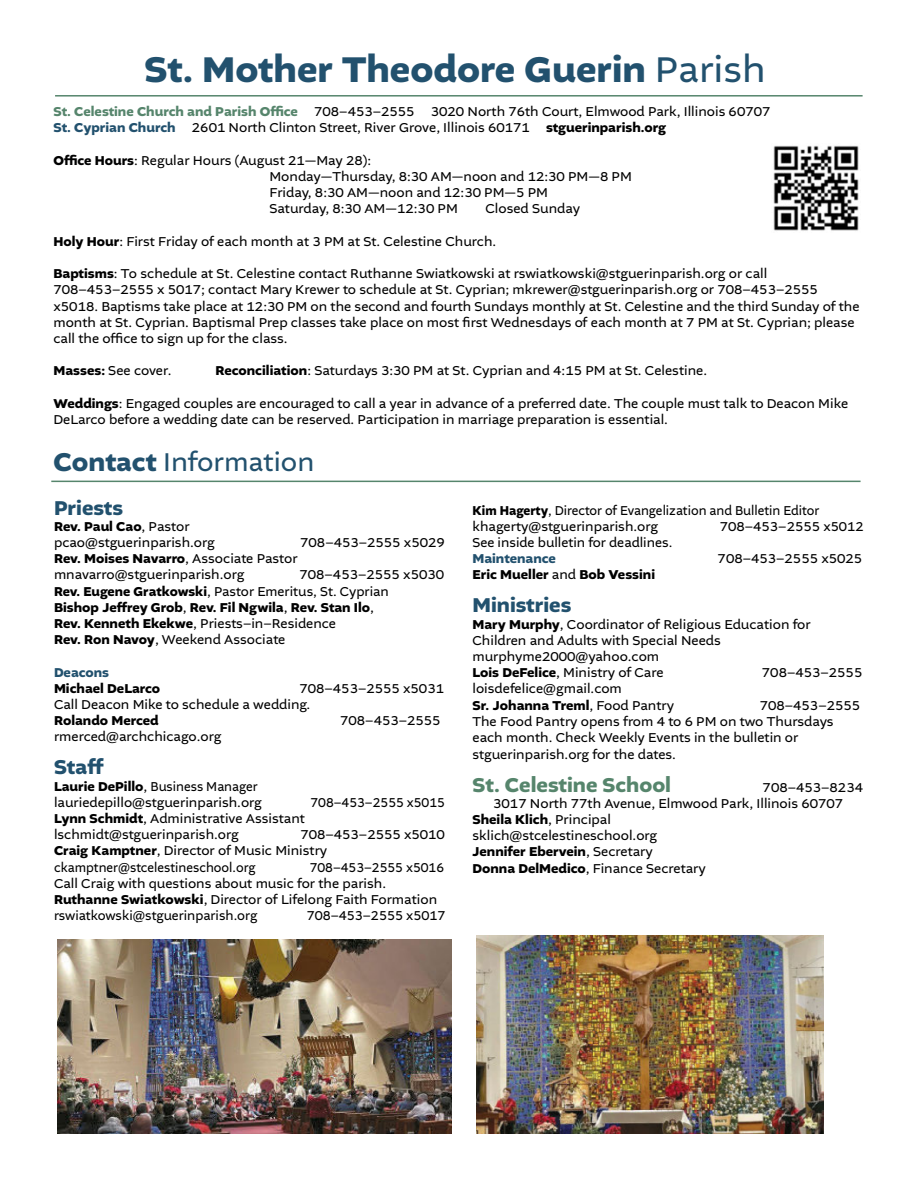
<style>
.page{position:relative;width:918px;height:1188px;background:#fff}
.page>*{position:absolute;margin:0;border:0;box-sizing:border-box;transform-origin:0 0}
.t1{font:700 37.5px "Altivo";color:#22516e}
.t2{font:27px "Altivo";color:#22516e}
.t3{font:700 21px "Altivo";color:#22516e}
.t4{font:700 21px "Altivo";color:#56856c}
.t5{font:13.5px/16.2px "Altivo";color:#000}
.t6{font:700 13.5px/16.2px "Altivo";color:#000}
.t7{font:13.5px/16.2px "Altivo";color:#000;scale:.93 1}
.t8{font:700 13.5px "Altivo";color:#22516e}
.t9{font:13.5px "Altivo";color:#000;scale:.96 1}
.s1{font-weight:400}
.s2{font-weight:700;color:#56856c}
.s3{font-weight:700;color:#22516e}
.s4{font-weight:700}
.s5{font-style:italic}
</style>
<div class="page">
<hr style="left:55px;top:95px;width:808px;height:2px;background:#56856c">
<hr style="left:51px;top:481px;width:810px;height:1px;background:#56856c">
<img style="left:773px;top:145px;width:86px;height:86px">
<img style="left:58px;top:940px;width:393px;height:194px">
<img style="left:476px;top:936px;width:348px;height:198px">
<h1 class="t1" style="left:144px;top:45px;width:623px">St. Mother Theodore Guerin <span class="s1">Parish</span></h1>
<p class="t5" style="left:53px;top:104px;width:719px"><span class="s2">St. Celestine Church and Parish Office</span> 708–453–2555 3020 North 76th Court, Elmwood Park, Illinois 60707<br><span class="s3">St. Cyprian Church</span> 2601 North Clinton Street, River Grove, Illinois 60171 <span class="s4">stguerinparish.org</span></p>
<p class="t5" style="left:269px;top:152px;width:364px;text-indent:-216px"><span class="s4">Office Hours</span>: Regular Hours (August 21—May 28):<br>Monday—Thursday, 8:30 AM—noon and 12:30 PM—8 PM Friday, 8:30 AM—noon and 12:30 PM—5 PM<br>Saturday, 8:30 AM—12:30 PM</p>
<p class="t5" style="left:485px;top:201px;width:96px">Closed Sunday</p>
<p class="t5" style="left:53px;top:233px;width:444px"><span class="s4">Holy Hour</span>: First Friday of each month at 3 PM at St. Celestine Church.</p>
<p class="t5" style="left:53px;top:266px;width:808px"><span class="s4">Baptisms</span>: To schedule at St. Celestine contact Ruthanne Swiatkowski at rswiatkowski@stguerinparish.org or call 708–453–2555 x 5017; contact Mary Krewer to schedule at St. Cyprian; mkrewer@stguerinparish.org or 708–453–2555 x5018. Baptisms take place at 12:30 PM on the second and fourth Sundays monthly at St. Celestine and the third Sunday of the month at St. Cyprian. Baptismal Prep classes take place on most first Wednesdays of each month at 7 PM at St. Cyprian; please call the office to sign up for the class.</p>
<p class="t5" style="left:53px;top:363px;width:120px"><span class="s4">Masses:</span> See cover.</p>
<p class="t5" style="left:215px;top:363px;width:493px"><span class="s4">Reconciliation</span>: Saturdays 3:30 PM at St. Cyprian and 4:15 PM at St. Celestine.</p>
<p class="t5" style="left:53px;top:395px;width:796px"><span class="s4">Weddings</span>: Engaged couples are encouraged to call a year in advance of a preferred date. The couple must talk to Deacon Mike<br>DeLarco before a wedding date can be reserved. Participation in marriage preparation is essential.</p>
<h2 class="t2" style="left:53px;top:445px;width:262px"><span class="s4">Contact</span> Information</h2>
<h3 class="t3" style="left:54px;top:494px;width:71px">Priests</h3>
<p class="t5" style="left:54px;top:518px;width:162px"><span class="s4">Rev. Paul Cao</span>, Pastor pcao@stguerinparish.org</p>
<p class="t5" style="left:300px;top:535px;width:146px">708–453–2555 x5029</p>
<p class="t5" style="left:54px;top:551px;width:245px"><span class="s4">Rev. Moises Navarro</span>, Associate Pastor mnavarro@stguerinparish.org</p>
<p class="t6" style="left:54px;top:567px;width:392px;text-indent:246px"><span class="s1">708–453–2555 x5030<br></span>Rev. Eugene Gratkowski<span class="s1">, Pastor Emeritus, St. Cyprian<br></span>Bishop Jeffrey Grob<span class="s1">,</span> Rev. Fil Ngwila<span class="s1">,</span> Rev. Stan Ilo<span class="s1">,<br></span>Rev. Kenneth Ekekwe<span class="s1">, Priests–in–Residence<br></span>Rev. Ron Navoy<span class="s1">, Weekend Associate</span></p>
<p class="t8" style="left:54px;top:663px;width:57px">Deacons</p>
<p class="t6" style="left:54px;top:681px;width:108px">Michael DeLarco</p>
<p class="t5" style="left:54px;top:680px;width:392px;text-indent:245px">708–453–2555 x5031<br>Call Deacon Mike to schedule a wedding<span class="s5">.<br></span><span class="s4">Rolando Merced</span></p>
<p class="t5" style="left:340px;top:713px;width:102px">708–453–2555</p>
<p class="t5" style="left:54px;top:729px;width:169px">rmerced@archchicago.org</p>
<h3 class="t3" style="left:54px;top:754px;width:51px">Staff</h3>
<p class="t5" style="left:54px;top:778px;width:209px"><span class="s4">Laurie DePillo</span>, Business Manager lauriedepillo@stguerinparish.org</p>
<p class="t7" style="left:310px;top:794px;width:146px">708–453–2555 x5015</p>
<p class="t5" style="left:54px;top:811px;width:253px"><span class="s4">Lynn Schmidt</span>, Administrative Assistant lschmidt@stguerinparish.org</p>
<p class="t5" style="left:54px;top:827px;width:393px;text-indent:246px">708–453–2555 x5010<br><span class="s4">Craig Kamptner</span>, Director of Music Ministry ckamptner@stcelestineschool.org</p>
<p class="t7" style="left:54px;top:859px;width:421px;text-indent:256px">708–453–2555 x5016<br>Call Craig with questions about music for the parish.<br><span class="s4">Ruthanne Swiatkowski</span>, Director of Lifelong Faith Formation rswiatkowski@stguerinparish.org</p>
<p class="t9" style="left:307px;top:907px;width:146px">708–453–2555 x5017</p>
<p class="t7" style="left:472px;top:502px;width:374px"><span class="s4">Kim Hagerty</span>, Director of Evangelization and Bulletin Editor khagerty@stguerinparish.org</p>
<p class="t5" style="left:720px;top:518px;width:145px">708–453–2555 x5012</p>
<p class="t5" style="left:472px;top:535px;width:201px">See inside bulletin for deadlines.</p>
<p class="t8" style="left:472px;top:550px;width:85px">Maintenance</p>
<p class="t5" style="left:718px;top:551px;width:146px">708–453–2555 x5025</p>
<p class="t6" style="left:472px;top:567px;width:184px">Eric Mueller <span class="s1">and</span> Bob Vessini</p>
<h3 class="t3" style="left:472px;top:592px;width:101px">Ministries</h3>
<p class="t5" style="left:472px;top:616px;width:340px"><span class="s4">Mary Murphy</span>, Coordinator of Religious Education for Children and Adults with Special Needs murphyme2000@yahoo.com<br><span class="s4">Lois DeFelice</span>, Ministry of Care</p>
<p class="t5" style="left:762px;top:665px;width:102px">708–453–2555</p>
<p class="t5" style="left:472px;top:681px;width:203px">loisdefelice@gmail.com<br><span class="s4">Sr. Johanna Treml</span>, Food Pantry</p>
<p class="t5" style="left:472px;top:697px;width:389px;text-indent:287px">708–453–2555<br>The Food Pantry opens from 4 to 6 PM on two Thursdays each month. Check Weekly Events in the bulletin or stguerinparish.org for the dates.</p>
<h3 class="t4" style="left:472px;top:771px;width:200px">St. Celestine School</h3>
<p class="t5" style="left:763px;top:779px;width:102px">708–453–8234</p>
<p class="t5" style="left:493px;top:795px;width:352px">3017 North 77th Avenue, Elmwood Park, Illinois 60707</p>
<p class="t6" style="left:472px;top:812px;width:140px">Sheila Klich<span class="s1">, Principal</span></p>
<p class="t5" style="left:472px;top:828px;width:186px">sklich@stcelestineschool.org</p>
<p class="t6" style="left:472px;top:844px;width:182px">Jennifer Ebervein<span class="s1">, Secretary</span></p>
<p class="t5" style="left:472px;top:860px;width:235px"><span class="s4">Donna DelMedico</span>, Finance Secretary</p>
</div>
